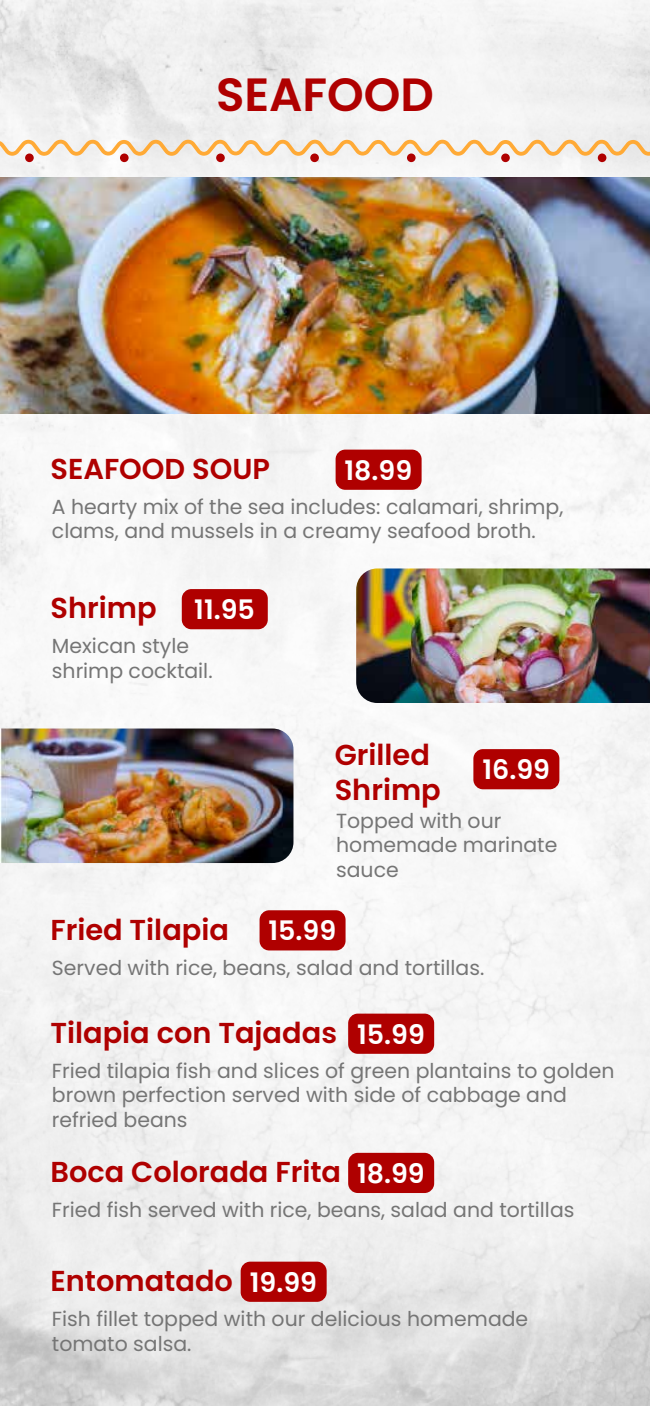
<style>
.page{position:relative;width:650px;height:1406px;background:#fff}
.page>*{position:absolute;margin:0;border:0;box-sizing:border-box;transform-origin:0 0}
.t1{font:600 46.62px "Poppins";color:#af0000}
.t2{font:600 28.75px/34.6px "Poppins";color:#af0000}
.t3{font:600 26.88px "Poppins";color:#fff}
.t4{font:20.38px/24.5px "Poppins";color:#757575}
</style>
<div class="page">
<img style="left:0;top:0;width:649px;height:1405px">
<img style="left:0;top:177px;width:649px;height:237px">
<svg style="left:0;top:135px;width:649px;height:25px"></svg>
<div style="left:25px;top:153px;width:9px;height:9px;background:#af0000;border-radius:50%"></div>
<div style="left:120px;top:153px;width:8px;height:9px;background:#af0000;border-radius:50%"></div>
<div style="left:216px;top:153px;width:8px;height:9px;background:#af0000;border-radius:50%"></div>
<div style="left:310px;top:153px;width:8px;height:9px;background:#af0000;border-radius:50%"></div>
<svg style="left:406px;top:153px;width:9px;height:9px"></svg>
<svg style="left:500px;top:153px;width:9px;height:9px"></svg>
<div style="left:597px;top:153px;width:9px;height:9px;background:#af0000;border-radius:50%"></div>
<div style="left:335px;top:449px;width:86px;height:41px;background:#af0000;border-radius:10px"></div>
<div style="left:259px;top:910px;width:86px;height:40px;background:#af0000;border-radius:10px"></div>
<div style="left:348px;top:1013px;width:86px;height:40px;background:#af0000;border-radius:10px"></div>
<div style="left:348px;top:1152px;width:86px;height:41px;background:#af0000;border-radius:10px"></div>
<div style="left:240px;top:1261px;width:86px;height:40px;background:#af0000;border-radius:10px"></div>
<div style="left:182px;top:589px;width:85px;height:40px;background:#af0000;border-radius:10px"></div>
<img style="left:356px;top:568px;width:293px;height:135px">
<div style="left:473px;top:749px;width:86px;height:40px;background:#af0000;border-radius:10px"></div>
<img style="left:0;top:728px;width:293px;height:135px">
<h1 class="t1" style="left:216px;top:68px;width:219px">SEAFOOD</h1>
<h2 class="t2" style="left:50px;top:452px;width:221px">SEAFOOD SOUP</h2>
<p class="t4" style="left:52px;top:495px;width:512px">A hearty mix of the sea includes: calamari, shrimp, clams, and mussels in a creamy seafood broth.</p>
<h3 class="t3" style="left:344px;top:455px;width:69px">18.99</h3>
<h2 class="t2" style="left:50px;top:591px;width:107px">Shrimp</h2>
<p class="t4" style="left:52px;top:634px;width:162px">Mexican style shrimp cocktail.</p>
<h3 class="t3" style="left:194px;top:594px;width:62px">11.95</h3>
<h2 class="t2" style="left:334px;top:738px;width:107px">Grilled<br>Shrimp</h2>
<p class="t4" style="left:336px;top:808px;width:222px">Topped with our homemade marinate sauce</p>
<h3 class="t3" style="left:482px;top:754px;width:69px">16.99</h3>
<h2 class="t2" style="left:50px;top:912px;width:180px">Fried Tilapia</h2>
<p class="t4" style="left:52px;top:955px;width:433px">Served with rice, beans, salad and tortillas.</p>
<h3 class="t3" style="left:268px;top:915px;width:69px">15.99</h3>
<h2 class="t2" style="left:50px;top:1015px;width:288px">Tilapia con Tajadas</h2>
<p class="t4" style="left:52px;top:1058px;width:563px">Fried tilapia fish and slices of green plantains to golden brown perfection served with side of cabbage and refried beans</p>
<h3 class="t3" style="left:357px;top:1018px;width:69px">15.99</h3>
<h2 class="t2" style="left:50px;top:1155px;width:292px">Boca Colorada Frita</h2>
<p class="t4" style="left:52px;top:1197px;width:523px">Fried fish served with rice, beans, salad and tortillas</p>
<h3 class="t3" style="left:357px;top:1158px;width:69px">18.99</h3>
<h2 class="t2" style="left:50px;top:1263px;width:184px">Entomatado</h2>
<p class="t4" style="left:52px;top:1306px;width:477px">Fish fillet topped with our delicious homemade tomato salsa.</p>
<h3 class="t3" style="left:250px;top:1266px;width:69px">19.99</h3>
</div>
